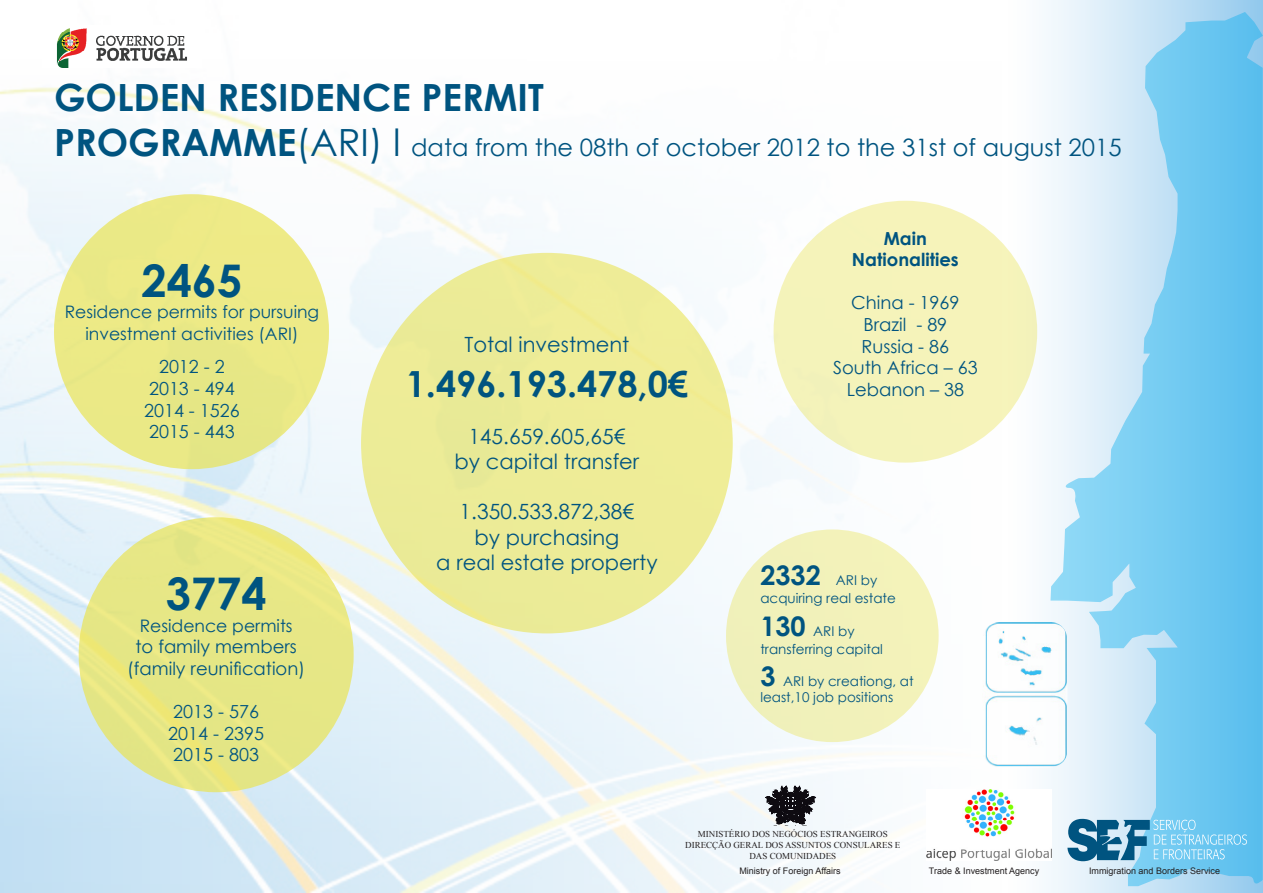
<style>
.page{position:relative;width:1263px;height:893px;background:#fff}
.page>*{position:absolute;margin:0;border:0;box-sizing:border-box;transform-origin:0 0}
.t1{font:700 45px "Century Gothic";color:#005480}
.t2{font:700 37.5px "Century Gothic";color:#005480}
.t3{font:700 36px "Century Gothic";color:#005480}
.t4{font:24px "Century Gothic";color:#005480}
.t5{font:21px/25.2px "Century Gothic";color:#005480;text-align:center}
.t6{font:18px "Century Gothic";color:#005480}
.t7{font:700 18px "Century Gothic";color:#005480}
.t8{font:17.25px/21.6px "Century Gothic";color:#005480;text-align:center}
.t9{font:13.5px/18px "Century Gothic";color:#005480}
.t10{font:9px/10.8px "Times New Roman";color:#231f20;text-align:center}
.t11{font:9px "Arial";color:#231f20}
.s1{font-weight:700;font-size:37.5px}
.s2{font-size:37.5px}
.s3{font-weight:700;font-size:27px}
</style>
<div class="page">
<img style="left:0;top:87px;width:1005px;height:806px">
<div style="left:1005px;top:0;width:258px;height:893px;background:linear-gradient(to right,#fff,#96cbee)"></div>
<svg style="left:1050px;top:11px;width:213px;height:877px;background:#9bd7f4"></svg>
<img style="left:982px;top:622px;width:85px;height:146px">
<img style="left:57px;top:28px;width:130px;height:40px">
<svg style="left:1067px;top:819px;width:180px;height:42px;background:#67afd2"></svg>
<img style="left:926px;top:789px;width:125px;height:72px">
<svg style="left:766px;top:786px;width:50px;height:38px"></svg>
<div style="left:54px;top:194px;width:275px;height:275px;background:#ebe986;border-radius:50%"></div>
<div style="left:79px;top:517px;width:275px;height:275px;background:#e6e785;border-radius:50%"></div>
<div style="left:773px;top:201px;width:264px;height:262px;background:#f5f3ba;border-radius:50%"></div>
<div style="left:361px;top:253px;width:372px;height:380px;background:#edec97;border-radius:50%"></div>
<div style="left:726px;top:529px;width:213px;height:213px;background:#f2f1ba;border-radius:50%"></div>
<p class="t2" style="left:54px;top:69px;width:491px">GOLDEN RESIDENCE PERMIT</p>
<p class="t4" style="left:54px;top:130px;width:1069px"><span class="s1">PROGRAMME</span><span class="s2">(ARI) l</span> data from the 08th of october 2012 to the 31st of august 2015</p>
<p class="t1" style="left:142px;top:247px;width:102px">2465</p>
<p class="t8" style="left:65px;top:301px;width:256px">Residence permits for pursuing investment activities (ARI)</p>
<p class="t6" style="left:159px;top:354px;width:67px">2012 - 2</p>
<p class="t6" style="left:149px;top:376px;width:87px">2013 - 494</p>
<p class="t6" style="left:144px;top:397px;width:97px">2014 - 1526</p>
<p class="t6" style="left:149px;top:419px;width:87px">2015 - 443</p>
<p class="t1" style="left:166px;top:560px;width:102px">3774</p>
<p class="t8" style="left:140px;top:615px;width:154px">Residence permits</p>
<p class="t6" style="left:135px;top:634px;width:163px">to family members</p>
<p class="t6" style="left:127px;top:656px;width:179px">(family reunification)</p>
<p class="t6" style="left:173px;top:699px;width:87px">2013 - 576</p>
<p class="t6" style="left:168px;top:721px;width:97px">2014 - 2395</p>
<p class="t6" style="left:173px;top:742px;width:87px">2015 - 803</p>
<p class="t5" style="left:464px;top:331px;width:167px">Total investment</p>
<p class="t3" style="left:406px;top:356px;width:284px">1.496.193.478,0€</p>
<p class="t5" style="left:468px;top:423px;width:159px">145.659.605,65€</p>
<p class="t5" style="left:455px;top:448px;width:186px">by capital transfer</p>
<p class="t5" style="left:460px;top:499px;width:176px">1.350.533.872,38€ by purchasing</p>
<p class="t5" style="left:436px;top:549px;width:223px">a real estate property</p>
<p class="t7" style="left:884px;top:224px;width:45px">Main</p>
<p class="t7" style="left:852px;top:246px;width:108px">Nationalities</p>
<p class="t6" style="left:851px;top:290px;width:110px">China - 1969</p>
<p class="t6" style="left:863px;top:312px;width:85px">Brazil - 89</p>
<p class="t6" style="left:861px;top:333px;width:89px">Russia - 86</p>
<p class="t6" style="left:833px;top:355px;width:146px">South Africa – 63</p>
<p class="t6" style="left:847px;top:377px;width:119px">Lebanon – 38</p>
<p class="t9" style="left:760px;top:571px;width:119px"><span class="s3">2332</span> ARI by</p>
<p class="t9" style="left:760px;top:589px;width:137px">acquiring real estate</p>
<p class="t9" style="left:760px;top:621px;width:124px"><span class="s3">130</span> ARI by transferring capital</p>
<p class="t9" style="left:760px;top:673px;width:155px;line-height:16.2px"><span class="s3">3</span> ARI by creationg, at least,10 job positions</p>
<p class="t10" style="left:698px;top:829px;width:191px">MINISTÉRIO DOS NEGÓCIOS ESTRANGEIROS</p>
<p class="t10" style="left:685px;top:839px;width:217px">DIRECÇÃO GERAL DOS ASSUNTOS CONSULARES E<br>DAS COMUNIDADES</p>
<p class="t11" style="left:739px;top:864px;width:103px">Ministry of Foreign Affairs</p>
<p class="t11" style="left:929px;top:864px;width:112px">Trade &amp; Investment Agency</p>
<p class="t11" style="left:1089px;top:864px;width:133px">Immigration and Borders Service</p>
</div>
